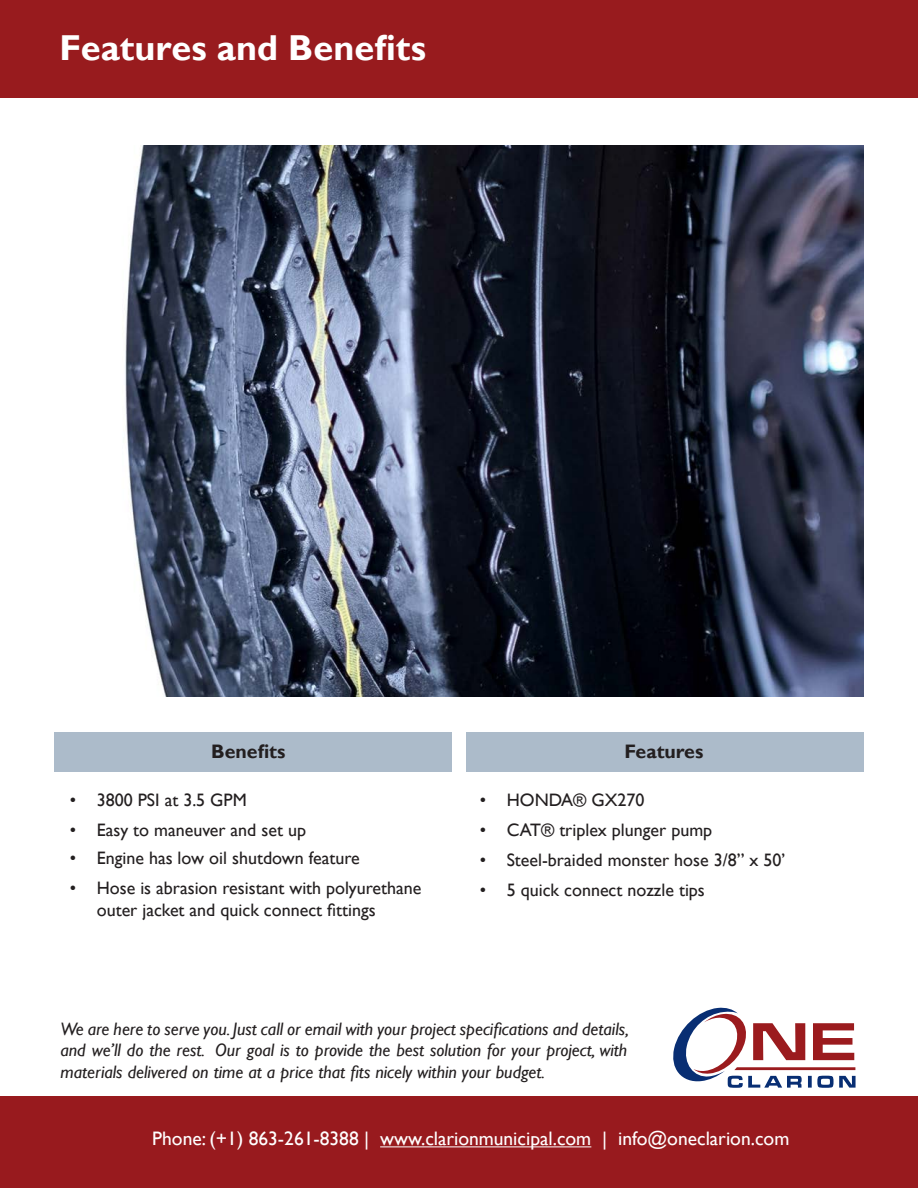
<style>
.page{position:relative;width:918px;height:1188px;background:#fff}
.page>*{position:absolute;margin:0;border:0;box-sizing:border-box;transform-origin:0 0}
.t1{font:700 36px "Gill Sans";color:#fff}
.t2{font:19.5px "Gill Sans";color:#fff}
.t3{font:700 19.5px "Gill Sans";color:#231f20}
.t4{font:18px/21.6px "Gill Sans";color:#231f20}
.t5{font:italic 18px/21.6px "Gill Sans";color:#231f20;text-align:justify}
</style>
<div class="page">
<img style="left:125px;top:145px;width:738px;height:551px">
<div style="left:0;top:0;width:918px;height:97px;background:#981b1e"></div>
<div style="left:0;top:1096px;width:918px;height:92px;background:#981a1e"></div>
<hr style="left:380px;top:1146px;width:211px;height:1px;background:#fff">
<div style="left:55px;top:732px;width:397px;height:39px;background:#acbbca"></div>
<div style="left:467px;top:732px;width:397px;height:39px;background:#acbbca"></div>
<svg style="left:673px;top:1007px;width:183px;height:81px"></svg>
<p class="t1" style="left:59px;top:26px;width:368px">Features and Benefits</p>
<p class="t3" style="left:211px;top:739px;width:76px">Benefits</p>
<p class="t4" style="left:70px;top:790px;width:179px">• 3800 PSI at 3.5 GPM</p>
<p class="t4" style="left:70px;top:819px;width:238px">• Easy to maneuver and set up</p>
<p class="t4" style="left:70px;top:847px;width:292px">• Engine has low oil shutdown feature</p>
<p class="t4" style="left:97px;top:878px;width:326px;text-indent:-27px">• Hose is abrasion resistant with polyurethane outer jacket and quick connect fittings</p>
<p class="t3" style="left:624px;top:739px;width:81px">Features</p>
<p class="t4" style="left:480px;top:790px;width:166px">• HONDA® GX270</p>
<p class="t4" style="left:480px;top:819px;width:234px">• CAT® triplex plunger pump</p>
<p class="t4" style="left:480px;top:849px;width:307px">• Steel-braided monster hose 3/8” x 50’</p>
<p class="t4" style="left:480px;top:879px;width:227px">• 5 quick connect nozzle tips</p>
<p class="t5" style="left:60px;top:1018px;width:570px">We are here to serve you. Just call or email with your project specifications and details, and we’ll do the rest. Our goal is to provide the best solution for your project, with materials delivered on time at a price that fits nicely within your budget.</p>
<p class="t2" style="left:152px;top:1128px;width:639px">Phone: (+1) 863-261-8388 | www.clarionmunicipal.com | info@oneclarion.com</p>
</div>
